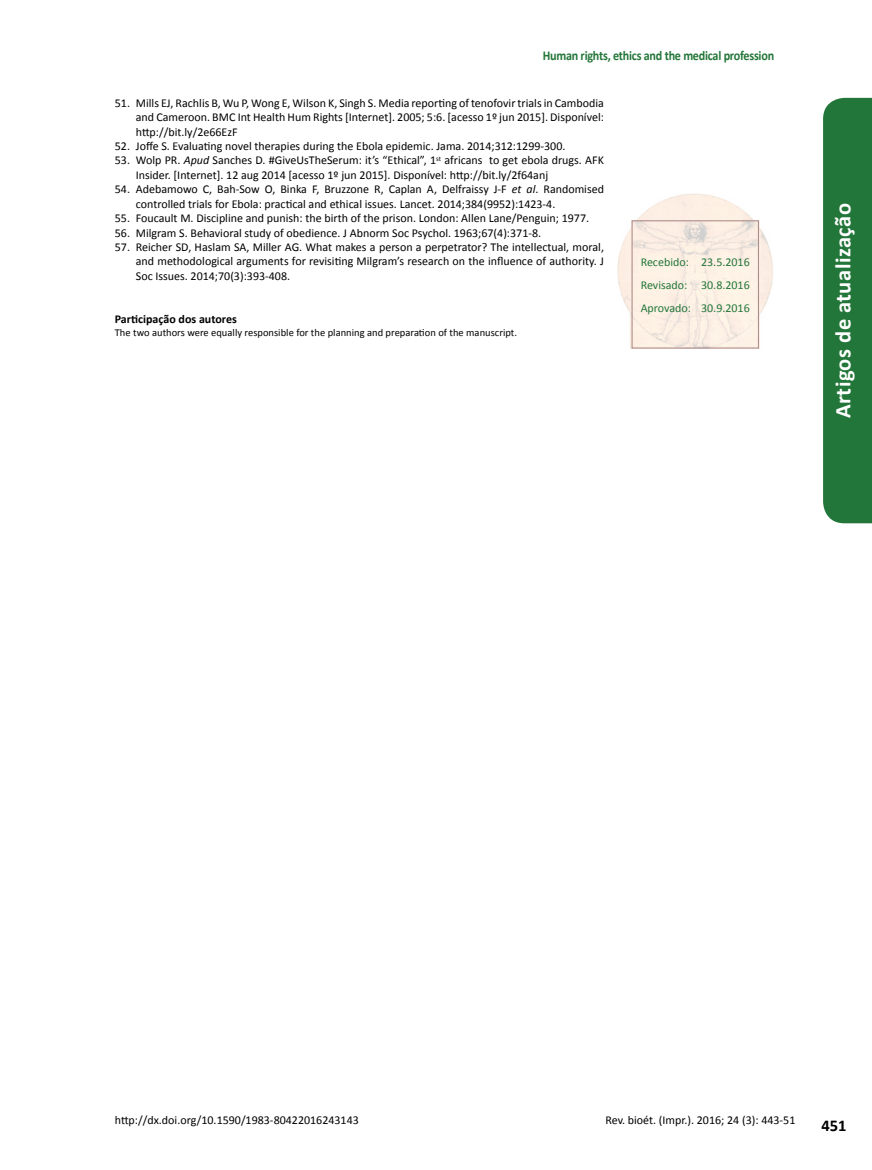
<style>
.page{position:relative;width:872px;height:1170px;background:#fff}
.page>*{position:absolute;margin:0;border:0;box-sizing:border-box;transform-origin:0 0}
.t1{font:700 22.5px "Calibri";letter-spacing:.02em;color:#fff}
.t2{font:700 16.5px "Calibri";color:#000}
.t3{font:700 13.5px "Calibri";letter-spacing:-.02em;color:#237639;scale:.9 1}
.t4{font:12px/14.4px "Calibri";color:#000;text-align:justify}
.t5{font:12px/23px "Calibri";color:#237639;text-align:justify}
.t6{font:700 12px "Calibri";color:#000}
.t7{font:10.5px "Calibri";color:#000}
.s1{font-style:italic}
</style>
<div class="page">
<img style="left:617px;top:193px;width:156px;height:156px">
<div style="left:632px;top:221px;width:126px;height:127px;border:1px solid #aa8683"></div>
<div style="left:823px;top:98px;width:49px;height:425px;background:#237639"></div>
<p class="t3" style="left:543px;top:47px;width:259px">Human rights, ethics and the medical profession</p>
<p class="t4" style="left:136px;top:96px;width:469px;text-indent:-21px">51. Mills EJ, Rachlis B, Wu P, Wong E, Wilson K, Singh S. Media reporting of tenofovir trials in Cambodia and Cameroon. BMC Int Health Hum Rights [Internet]. 2005; 5:6. [acesso 1º jun 2015]. Disponível: http://bit.ly/2e66EzF</p>
<p class="t4" style="left:115px;top:139px;width:452px">52. Joffe S. Evaluating novel therapies during the Ebola epidemic. Jama. 2014;312:1299-300.</p>
<p class="t4" style="left:136px;top:153px;width:469px;text-indent:-21px">53. Wolp PR. <span class="s1">Apud</span> Sanches D. #GiveUsTheSerum: it’s “Ethical”, 1<sup>st</sup> africans to get ebola drugs. AFK<br>Insider. [Internet]. 12 aug 2014 [acesso 1º jun 2015]. Disponível: http://bit.ly/2f64anj</p>
<p class="t4" style="left:136px;top:182px;width:469px;text-indent:-21px">54. Adebamowo C, Bah-Sow O, Binka F, Bruzzone R, Caplan A, Delfraissy J-F <span class="s1">et al</span>. Randomised controlled trials for Ebola: practical and ethical issues. Lancet. 2014;384(9952):1423-4.</p>
<p class="t4" style="left:115px;top:211px;width:476px">55. Foucault M. Discipline and punish: the birth of the prison. London: Allen Lane/Penguin; 1977.</p>
<p class="t4" style="left:115px;top:225px;width:428px">56. Milgram S. Behavioral study of obedience. J Abnorm Soc Psychol. 1963;67(4):371-8.</p>
<p class="t4" style="left:136px;top:240px;width:469px;text-indent:-21px">57. Reicher SD, Haslam SA, Miller AG. What makes a person a perpetrator? The intellectual, moral, and methodological arguments for revisiting Milgram’s research on the influence of authority. J Soc Issues. 2014;70(3):393-408.</p>
<p class="t6" style="left:115px;top:311px;width:123px">Participação dos autores</p>
<p class="t7" style="left:115px;top:325px;width:404px">The two authors were equally responsible for the planning and preparation of the manuscript.</p>
<p class="t5" style="left:640px;top:250px;width:111px">Recebido: 23.5.2016<br>Revisado: 30.8.2016<br>Aprovado: 30.9.2016</p>
<h1 class="t1" style="left:828px;top:418px;width:216px;rotate:-90deg">Artigos de atualização</h1>
<p class="t4" style="left:115px;top:1113px;width:245px">http://dx.doi.org/10.1590/1983-80422016243143</p>
<p class="t4" style="left:605px;top:1113px;width:191px">Rev. bioét. (Impr.). 2016; 24 (3): 443-51</p>
<h2 class="t2" style="left:821px;top:1115px;width:27px">451</h2>
</div>
